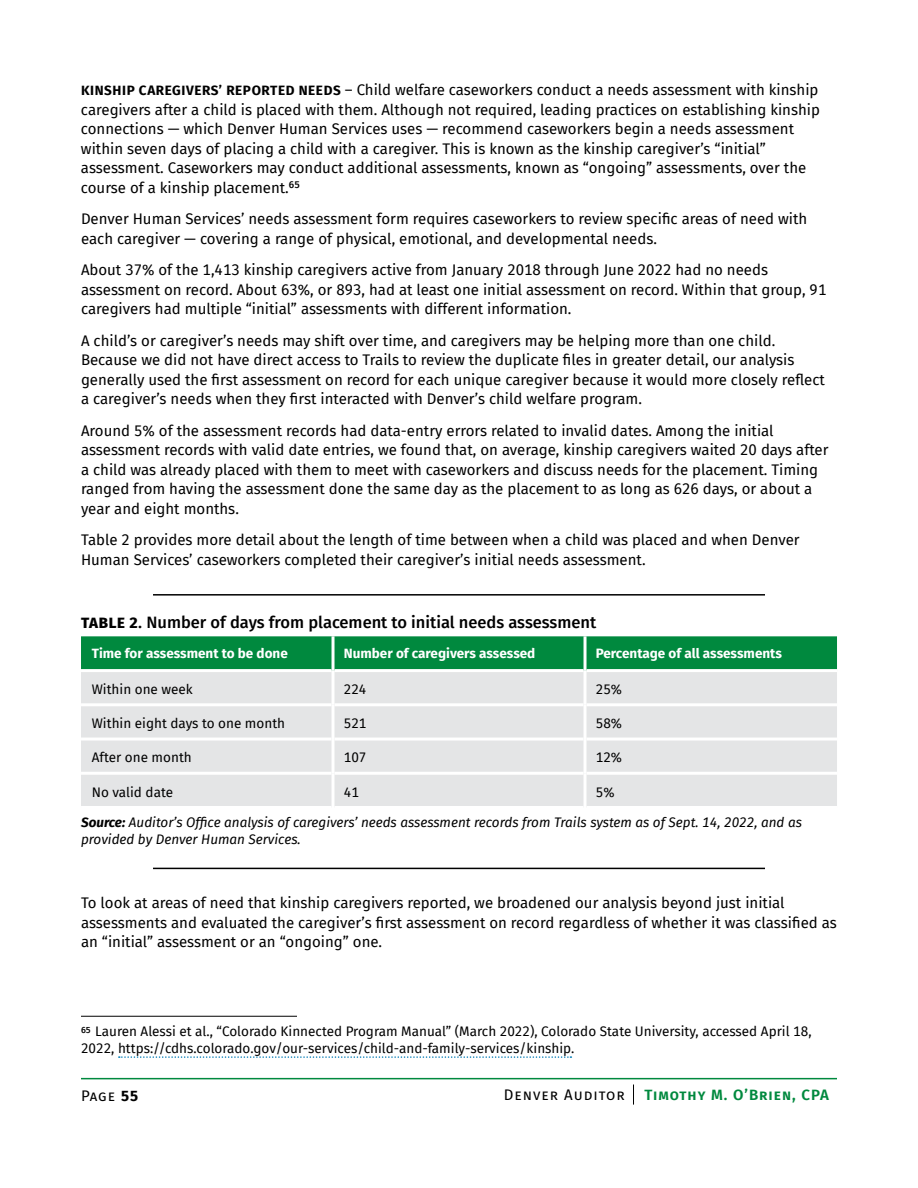
<style>
.page{position:relative;width:918px;height:1188px;background:#fff}
.page>*{position:absolute;margin:0;border:0;box-sizing:border-box;transform-origin:0 0}
.FIGURE_TABLE_title{font:500 16.5px "Fira Sans";color:#000}
.t1{font:15px/19.5px "Fira Sans";color:#000}
.t2{font:600 15px "Fira Sans";letter-spacing:.065em;color:#00893e}
.t3{font:15px "Fira Sans";letter-spacing:.065em;color:#000}
.Footnote_text{font:13.5px/16.5px "Fira Sans";color:#000}
.FIGURE_TABLE_note_so{font:italic 13.5px/16.5px "Fira Sans";color:#000}
.TABLE_text{font:13.5px "Fira Sans";color:#000}
.TABLE_header{font:700 13.5px "Fira Sans";color:#fff}
.s1{font-weight:700;font-size:13.5px}
.s2{font-weight:800;font-size:15px}
.s3{font-weight:700}
</style>
<div class="page">
<hr style="left:81px;top:1078px;width:756px;height:1px;background:#00893e">
<svg style="left:633px;top:1085px;width:1px;height:20px"></svg>
<hr style="left:81px;top:1016px;width:216px;height:1px;background:#000">
<svg style="left:119px;top:1056px;width:452px;height:2px"></svg>
<hr style="left:153px;top:594px;width:612px;height:2px;background:#000">
<div style="left:81px;top:636px;width:756px;height:33px;background:#00893e"></div>
<div style="left:81px;top:672px;width:756px;height:134px;background:#e4e5e6"></div>
<hr style="left:81px;top:703px;width:251px;height:3px;background:#fff">
<hr style="left:81px;top:738px;width:251px;height:3px;background:#fff">
<hr style="left:81px;top:772px;width:251px;height:3px;background:#fff">
<hr style="left:335px;top:703px;width:249px;height:3px;background:#fff">
<hr style="left:587px;top:703px;width:250px;height:3px;background:#fff">
<hr style="left:335px;top:738px;width:249px;height:3px;background:#fff">
<hr style="left:587px;top:738px;width:250px;height:3px;background:#fff">
<hr style="left:335px;top:772px;width:249px;height:3px;background:#fff">
<hr style="left:587px;top:772px;width:250px;height:3px;background:#fff">
<hr style="left:332px;top:636px;width:3px;height:35px;background:#fff">
<hr style="left:584px;top:636px;width:3px;height:35px;background:#fff">
<hr style="left:332px;top:671px;width:3px;height:34px;background:#fff">
<hr style="left:584px;top:671px;width:3px;height:34px;background:#fff">
<hr style="left:332px;top:705px;width:3px;height:34px;background:#fff">
<hr style="left:584px;top:705px;width:3px;height:34px;background:#fff">
<hr style="left:332px;top:739px;width:3px;height:34px;background:#fff">
<hr style="left:584px;top:739px;width:3px;height:34px;background:#fff">
<hr style="left:332px;top:773px;width:3px;height:36px;background:#fff">
<hr style="left:584px;top:773px;width:3px;height:36px;background:#fff">
<hr style="left:153px;top:868px;width:612px;height:1px;background:#000">
<p class="t1" style="left:81px;top:80px;width:740px"><span class="s1">KINSHIP CAREGIVERS’ REPORTED NEEDS</span> – Child welfare caseworkers conduct a needs assessment with kinship caregivers after a child is placed with them. Although not required, leading practices on establishing kinship connections — which Denver Human Services uses — recommend caseworkers begin a needs assessment within seven days of placing a child with a caregiver. This is known as the kinship caregiver’s “initial” assessment. Caseworkers may conduct additional assessments, known as “ongoing” assessments, over the course of a kinship placement.<sup>65</sup></p>
<p class="t1" style="left:81px;top:209px;width:728px">Denver Human Services’ needs assessment form requires caseworkers to review specific areas of need with each caregiver — covering a range of physical, emotional, and developmental needs.</p>
<p class="t1" style="left:81px;top:260px;width:747px">About 37% of the 1,413 kinship caregivers active from January 2018 through June 2022 had no needs assessment on record. About 63%, or 893, had at least one initial assessment on record. Within that group, 91 caregivers had multiple “initial” assessments with different information.</p>
<p class="t1" style="left:81px;top:330px;width:746px">A child’s or caregiver’s needs may shift over time, and caregivers may be helping more than one child.<br>Because we did not have direct access to Trails to review the duplicate files in greater detail, our analysis generally used the first assessment on record for each unique caregiver because it would more closely reflect a caregiver’s needs when they first interacted with Denver’s child welfare program.</p>
<p class="t1" style="left:81px;top:420px;width:749px">Around 5% of the assessment records had data-entry errors related to invalid dates. Among the initial assessment records with valid date entries, we found that, on average, kinship caregivers waited 20 days after a child was already placed with them to meet with caseworkers and discuss needs for the placement. Timing ranged from having the assessment done the same day as the placement to as long as 626 days, or about a year and eight months.</p>
<p class="t1" style="left:81px;top:530px;width:720px">Table 2 provides more detail about the length of time between when a child was placed and when Denver<br>Human Services’ caseworkers completed their caregiver’s initial needs assessment.</p>
<p class="FIGURE_TABLE_title" style="left:81px;top:609px;width:517px"><span class="s2">TABLE 2</span>. Number of days from placement to initial needs assessment</p>
<p class="TABLE_header" style="left:92px;top:641px;width:197px">Time for assessment to be done</p>
<p class="TABLE_header" style="left:344px;top:641px;width:193px">Number of caregivers assessed</p>
<p class="TABLE_header" style="left:596px;top:641px;width:188px">Percentage of all assessments</p>
<p class="TABLE_text" style="left:92px;top:679px;width:103px">Within one week</p>
<p class="TABLE_text" style="left:344px;top:679px;width:24px">224</p>
<p class="TABLE_text" style="left:596px;top:679px;width:28px">25%</p>
<p class="TABLE_text" style="left:92px;top:713px;width:195px">Within eight days to one month</p>
<p class="TABLE_text" style="left:344px;top:713px;width:24px">521</p>
<p class="TABLE_text" style="left:596px;top:713px;width:28px">58%</p>
<p class="TABLE_text" style="left:92px;top:748px;width:101px">After one month</p>
<p class="TABLE_text" style="left:344px;top:748px;width:24px">107</p>
<p class="TABLE_text" style="left:596px;top:748px;width:28px">12%</p>
<p class="TABLE_text" style="left:92px;top:782px;width:83px">No valid date</p>
<p class="TABLE_text" style="left:344px;top:782px;width:17px">41</p>
<p class="TABLE_text" style="left:596px;top:782px;width:20px">5%</p>
<p class="FIGURE_TABLE_note_so" style="left:81px;top:814px;width:722px"><span class="s3">Source:</span> Auditor’s Office analysis of caregivers’ needs assessment records from Trails system as of Sept. 14, 2022, and as provided by Denver Human Services.</p>
<p class="t1" style="left:81px;top:893px;width:757px">To look at areas of need that kinship caregivers reported, we broadened our analysis beyond just initial assessments and evaluated the caregiver’s first assessment on record regardless of whether it was classified as an “initial” assessment or an “ongoing” one.</p>
<p class="Footnote_text" style="left:81px;top:1023px;width:732px"><sup>65</sup> Lauren Alessi et al., “Colorado Kinnected Program Manual” (March 2022), Colorado State University, accessed April 18,<br>2022, https://cdhs.colorado.gov/our-services/child-and-family-services/kinship.</p>
<p class="t1" style="left:81px;top:1085px;width:59px">Page <span class="s3">55</span></p>
<p class="t3" style="left:504px;top:1083px;width:123px">Denver Auditor</p>
<p class="t2" style="left:645px;top:1082px;width:186px">Timothy M. O’Brien, CPA</p>
</div>
